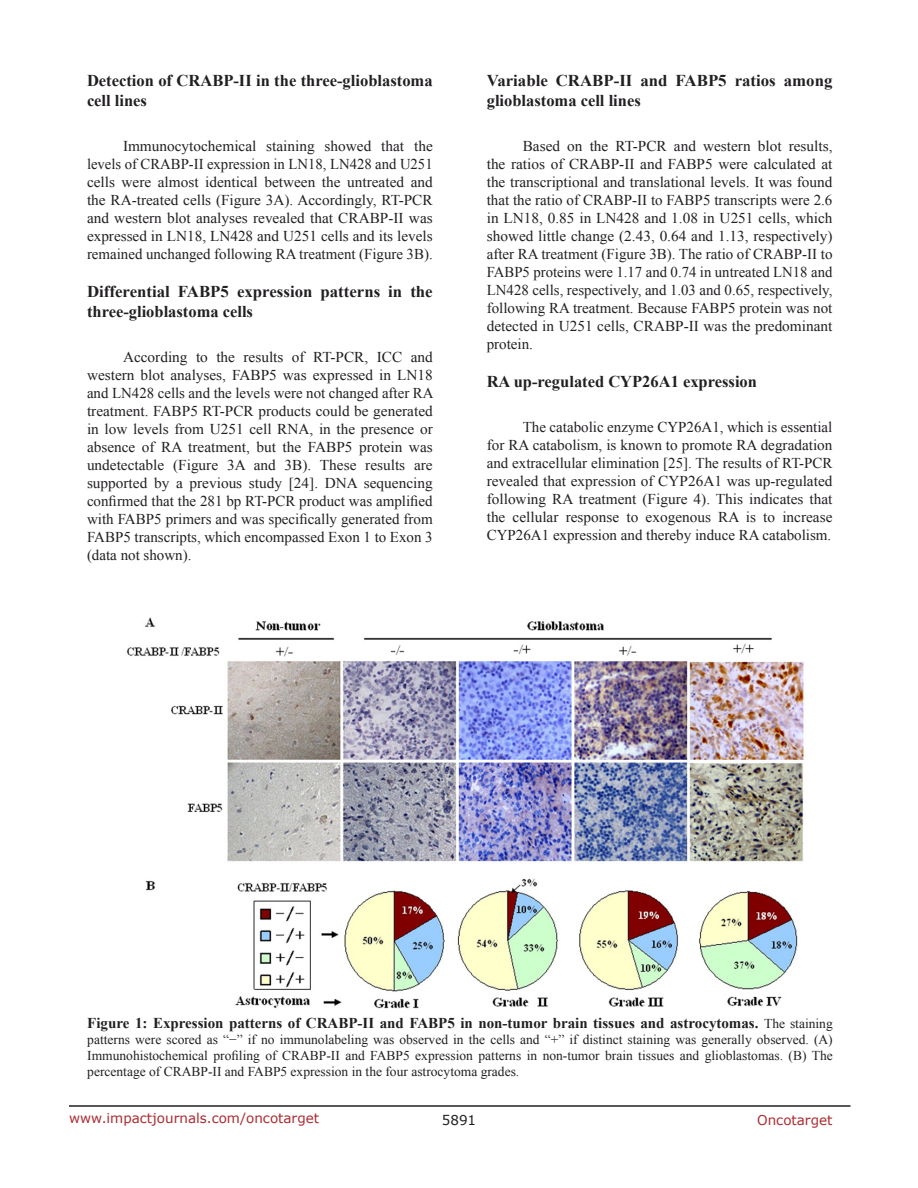
<style>
.page{position:relative;width:918px;height:1188px;background:#fff}
.page>*{position:absolute;margin:0;border:0;box-sizing:border-box;transform-origin:0 0}
.SubHeading{font:700 16.5px/19.8px "Times New Roman";color:#221f22}
.BodyText{font:15px/18px "Times New Roman";color:#221f22;text-align:justify}
.FigureText{font:700 15px "Times New Roman";color:#221f22}
.FigureText-2{font:13.5px/16.2px "Times New Roman";color:#221f22;text-align:justify}
.t1{font:13.5px "Verdana";color:#ac2b31}
.t2{font:13.5px "Verdana";color:#221f22}
.s1{font-weight:400;font-size:13.5px}
</style>
<div class="page">
<hr style="left:69px;top:1105px;width:781px;height:2px;background:#231f20">
<img style="left:126px;top:617px;width:678px;height:392px">
<p class="SubHeading" style="left:87px;top:70px;width:347px">Detection of CRABP-II in the three-glioblastoma cell lines</p>
<p class="BodyText" style="left:87px;top:137px;width:347px;text-indent:36px">Immunocytochemical staining showed that the levels of CRABP-II expression in LN18, LN428 and U251 cells were almost identical between the untreated and the RA-treated cells (Figure 3A). Accordingly, RT-PCR and western blot analyses revealed that CRABP-II was expressed in LN18, LN428 and U251 cells and its levels remained unchanged following RA treatment (Figure 3B).</p>
<p class="SubHeading" style="left:87px;top:281px;width:347px">Differential FABP5 expression patterns in the three-glioblastoma cells</p>
<p class="BodyText" style="left:87px;top:347px;width:348px;text-indent:36px">According to the results of RT-PCR, ICC and western blot analyses, FABP5 was expressed in LN18 and LN428 cells and the levels were not changed after RA treatment. FABP5 RT-PCR products could be generated in low levels from U251 cell RNA, in the presence or absence of RA treatment, but the FABP5 protein was undetectable (Figure 3A and 3B). These results are supported by a previous study [24]. DNA sequencing confirmed that the 281 bp RT-PCR product was amplified with FABP5 primers and was specifically generated from FABP5 transcripts, which encompassed Exon 1 to Exon 3 (data not shown).</p>
<p class="SubHeading" style="left:487px;top:70px;width:347px">Variable CRABP-II and FABP5 ratios among glioblastoma cell lines</p>
<p class="BodyText" style="left:487px;top:137px;width:347px;text-indent:36px">Based on the RT-PCR and western blot results, the ratios of CRABP-II and FABP5 were calculated at the transcriptional and translational levels. It was found that the ratio of CRABP-II to FABP5 transcripts were 2.6 in LN18, 0.85 in LN428 and 1.08 in U251 cells, which showed little change (2.43, 0.64 and 1.13, respectively) after RA treatment (Figure 3B). The ratio of CRABP-II to FABP5 proteins were 1.17 and 0.74 in untreated LN18 and LN428 cells, respectively, and 1.03 and 0.65, respectively, following RA treatment. Because FABP5 protein was not detected in U251 cells, CRABP-II was the predominant protein.</p>
<p class="SubHeading" style="left:487px;top:371px;width:272px">RA up-regulated CYP26A1 expression</p>
<p class="BodyText" style="left:487px;top:418px;width:347px;text-indent:36px">The catabolic enzyme CYP26A1, which is essential for RA catabolism, is known to promote RA degradation and extracellular elimination [25]. The results of RT-PCR revealed that expression of CYP26A1 was up-regulated following RA treatment (Figure 4). This indicates that the cellular response to exogenous RA is to increase CYP26A1 expression and thereby induce RA catabolism.</p>
<p class="FigureText" style="left:87px;top:1012px;width:747px">Figure 1: Expression patterns of CRABP-II and FABP5 in non-tumor brain tissues and astrocytomas. <span class="s1">The staining</span></p>
<p class="FigureText-2" style="left:87px;top:1031px;width:747px">patterns were scored as “−” if no immunolabeling was observed in the cells and “+” if distinct staining was generally observed. (A)<br>Immunohistochemical profiling of CRABP-II and FABP5 expression patterns in non-tumor brain tissues and glioblastomas. (B) The percentage of CRABP-II and FABP5 expression in the four astrocytoma grades.</p>
<p class="t1" style="left:69px;top:1109px;width:252px">www.impactjournals.com/oncotarget</p>
<p class="t2" style="left:442px;top:1111px;width:36px">5891</p>
<p class="t1" style="left:757px;top:1111px;width:77px">Oncotarget</p>
</div>
